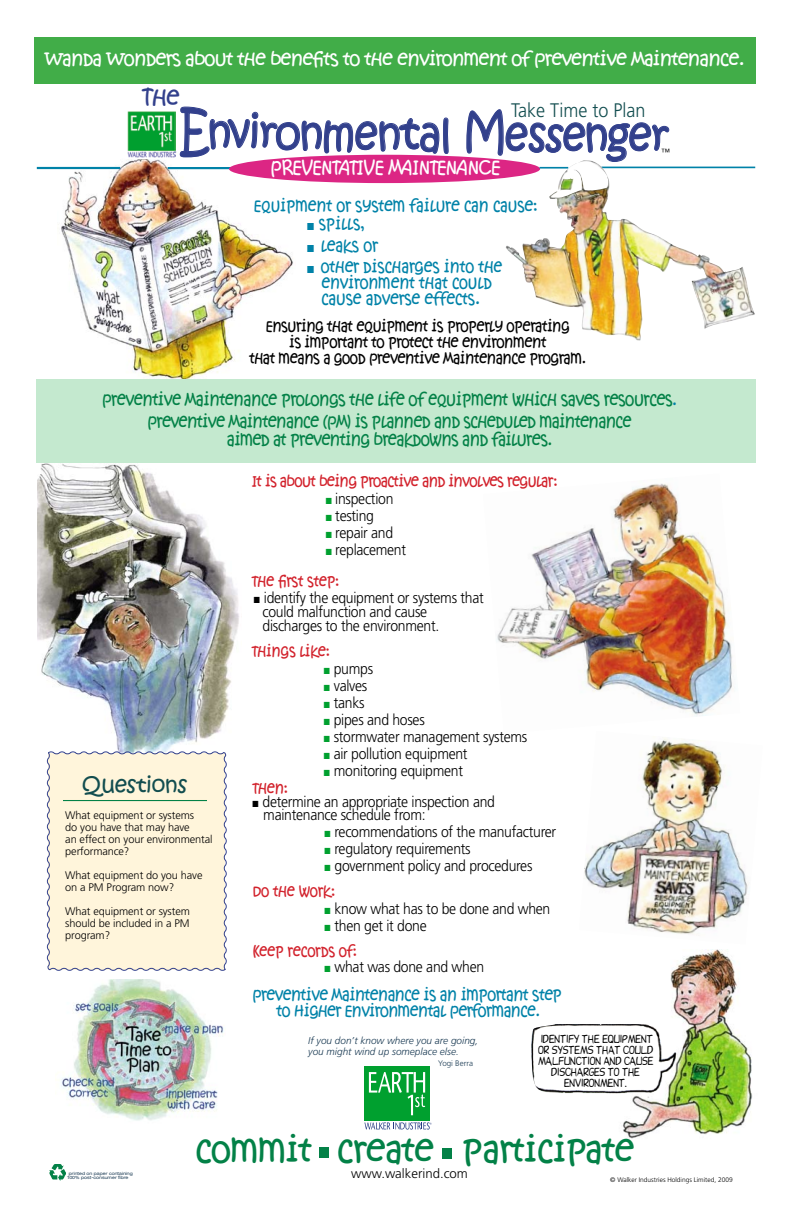
<style>
.page{position:relative;width:792px;height:1224px;background:#fff}
.page>*{position:absolute;margin:0;border:0;box-sizing:border-box;transform-origin:0 0}
.t1{font:44.9px "Kristen ITC";letter-spacing:-.04em;color:#32408c;scale:.93 1}
.t2{font:36.3px "Kristen Not So ITC";letter-spacing:-.02em;color:#038147}
.t3{font:24.8px "Kristen Not So ITC";color:#32408c}
.t4{font:22px "Kristen Not So ITC";letter-spacing:-.03em;color:#fff;scale:.9 1}
.t5{font:22px "Kristen ITC";letter-spacing:-.02em;color:#124d4f}
.t6{font:20px "Kristen Not So ITC";letter-spacing:-.04em;color:#fff}
.t7{font:300 19.6px "Frutiger";color:#124d4f;scale:.92 1}
.t8{font:18.4px/21.2px "Kristen Not So ITC";letter-spacing:-.04em;color:#038147;text-align:center;scale:.91 1}
.t9{font:17.7px/16.1px "Kristen Not So ITC";letter-spacing:-.01em;color:#0082a8;text-align:center;scale:.91 1}
.t10{font:17.6px/16px "Kristen Not So ITC";letter-spacing:-.03em;color:#0082a8;text-align:center;scale:.91 1}
.t11{font:16.5px/16px "Kristen Not So ITC";letter-spacing:-.03em;color:#000;text-align:center;scale:.91 1}
.t12{font:16.5px "Kristen Not So ITC";letter-spacing:-.02em;color:#d2222c;scale:.91 1}
.t13{font:16.5px "Kristen Not So ITC";letter-spacing:-.04em;color:#d2222c;scale:.91 1}
.t14{font:16.5px "Kristen ITC";color:#fff}
.t15{font:300 15.4px/14px "Frutiger";letter-spacing:-.02em;color:#000;scale:.91 1}
.t16{font:300 13.2px "Frutiger";color:#000}
.t17{font:12px/11px "Comix";letter-spacing:-.02em;color:#000;text-align:center}
.t18{font:300 11px/12px "Frutiger";letter-spacing:-.01em;color:#000}
.t19{font:italic 300 10px/11px "Frutiger";color:#1b3b54}
.t20{font:300 9px "Frutiger";color:#000}
.t21{font:300 8px "Frutiger";color:#1b3b54}
.t22{font:300 6.6px "Frutiger";color:#000}
.t23{font:expanded 4.4px/4.4px "Helvetica Neue";color:#1b3b54}
.t24{font:300 2.7px "Frutiger";color:#32408c}
.s1{font-size:27.2px}
.s2{font-size:57.3px}
.s3{font-size:41.6px}
.s4{font-size:49.5px}
.s5{font-size:47.9px}
.s6{font-size:42.4px}
.s7{font-size:47px}
.s8{font-size:19px}
.s9{color:#0082a8}
.s10{color:#00a02f}
</style>
<div class="page">
<img style="left:584px;top:738px;width:164px;height:196px">
<img style="left:497px;top:483px;width:235px;height:233px">
<img style="left:622px;top:950px;width:131px;height:189px">
<img style="left:57px;top:158px;width:239px;height:222px">
<img style="left:37px;top:464px;width:202px;height:287px">
<div style="left:36px;top:380px;width:720px;height:84px;background:#c4e9cf"></div>
<img style="left:61px;top:979px;width:163px;height:142px">
<img style="left:49px;top:1165px;width:16px;height:16px">
<div style="left:46px;top:751px;width:181px;height:220px;background:#fff5db"></div>
<hr style="left:63px;top:800px;width:144px;height:1px;background:#038147">
<img style="left:531px;top:1024px;width:145px;height:72px">
<svg style="left:179px;top:106px;width:270px;height:52px"></svg>
<svg style="left:466px;top:109px;width:204px;height:51px"></svg>
<div style="left:34px;top:37px;width:722px;height:46px;background:#41ad48"></div>
<hr style="left:168px;top:167px;width:117px;height:2px;background:#0082a8">
<svg style="left:125px;top:111px;width:52px;height:48px"></svg>
<img style="left:127px;top:111px;width:48px;height:47px">
<div style="left:229px;top:155px;width:311px;height:28px;background:#dc2684;border-radius:50%"></div>
<div style="left:364px;top:1066px;width:66px;height:55px;background:#00a02f"></div>
<svg style="left:369px;top:1072px;width:56px;height:43px"></svg>
<svg style="left:365px;top:1122px;width:67px;height:8px"></svg>
<div style="left:442px;top:1148px;width:10px;height:11px;background:#038147"></div>
<div style="left:319px;top:1147px;width:10px;height:11px;background:#038147"></div>
<img style="left:506px;top:160px;width:249px;height:181px">
<hr style="left:540px;top:167px;width:28px;height:2px;background:#0082a8">
<hr style="left:37px;top:167px;width:83px;height:2px;background:#0082a8">
<p class="t6" style="left:44px;top:46px;width:702px">Wanda Wonders about the benefits to the environment of Preventive Maintenance.</p>
<p class="t14" style="left:187px;top:57px;width:413px">Wanda wonders how we are part of nature’s cycles.</p>
<h3 class="t3" style="left:142px;top:82px;width:39px"><span class="s1">T</span>he</h3>
<p class="t7" style="left:511px;top:99px;width:148px">Take Time to Plan</p>
<h1 class="t1" style="left:180px;top:104px;width:528px"><span class="s2">E</span>n<span class="s3">v</span>ironmen<span class="s4">t</span>al <span class="s5">M</span>es<span class="s6">s</span>en<span class="s7">g</span>er</h1>
<p class="t24" style="left:174px;top:151px;width:4px">®</p>
<p class="t20" style="left:661px;top:147px;width:10px">™</p>
<h3 class="t4" style="left:271px;top:154px;width:256px">Preventative maintenance</h3>
<p class="t9" style="left:254px;top:198px;width:314px">Equipment or system failure can cause:</p>
<p class="t9" style="left:307px;top:217px;width:65px">■ spills,</p>
<p class="t9" style="left:307px;top:238px;width:80px">■ leaks or</p>
<p class="t9" style="left:307px;top:260px;width:216px">■ other discharges into the environment that could cause adverse effects<span class="s8">.</span></p>
<p class="t11" style="left:249px;top:319px;width:372px">Ensuring that equipment is properly operating<br>is important to protect the environment<br>that means a good Preventive Maintenance program.</p>
<p class="t8" style="left:102px;top:390px;width:634px">Preventive Maintenance prolongs the life of equipment which saves resources<span class="s9">.<br></span>Preventive Maintenance (PM) is planned and scheduled maintenance</p>
<p class="t8" style="left:227px;top:429px;width:359px">aimed at preventing breakdowns and failures.</p>
<h3 class="t5" style="left:82px;top:770px;width:107px">Questions</h3>
<p class="t18" style="left:65px;top:809px;width:149px">What equipment or systems<br>do you have that may have<br>an effect on your environmental performance?</p>
<p class="t18" style="left:65px;top:869px;width:139px">What equipment do you have on a PM Program now?</p>
<p class="t18" style="left:65px;top:905px;width:126px;text-align:justify">What equipment or system should be included in a PM program?</p>
<p class="t13" style="left:252px;top:471px;width:338px">It is about being proactive and involves regular:</p>
<p class="t15" style="left:326px;top:492px;width:76px"><span class="s10">■</span> inspection</p>
<p class="t15" style="left:326px;top:509px;width:55px"><span class="s10">■</span> testing</p>
<p class="t15" style="left:326px;top:526px;width:76px"><span class="s10">■</span> repair and</p>
<p class="t15" style="left:326px;top:543px;width:90px"><span class="s10">■</span> replacement</p>
<p class="t12" style="left:252px;top:571px;width:98px">The first step:</p>
<p class="t15" style="left:263px;top:591px;width:245px;text-indent:-9px">■ identify the equipment or systems that could malfunction and cause discharges to the environment.</p>
<p class="t12" style="left:252px;top:641px;width:88px">Things like:</p>
<p class="t15" style="left:324px;top:662px;width:56px"><span class="s10">■</span> pumps</p>
<p class="t15" style="left:324px;top:679px;width:49px"><span class="s10">■</span> valves</p>
<p class="t15" style="left:324px;top:696px;width:46px"><span class="s10">■</span> tanks</p>
<p class="t15" style="left:324px;top:713px;width:113px"><span class="s10">■</span> pipes and hoses</p>
<p class="t15" style="left:324px;top:730px;width:225px"><span class="s10">■</span> stormwater management systems</p>
<p class="t15" style="left:324px;top:747px;width:160px"><span class="s10">■</span> air pollution equipment</p>
<p class="t15" style="left:324px;top:764px;width:155px"><span class="s10">■</span> monitoring equipment</p>
<p class="t12" style="left:252px;top:778px;width:41px">Then:</p>
<p class="t15" style="left:263px;top:795px;width:256px;line-height:13px;text-indent:-11px">■ determine an appropriate inspection and maintenance schedule from:</p>
<p class="t15" style="left:324px;top:824px;width:256px"><span class="s10">■</span> recommendations of the manufacturer</p>
<p class="t15" style="left:324px;top:841px;width:162px"><span class="s10">■</span> regulatory requirements</p>
<p class="t15" style="left:324px;top:858px;width:230px"><span class="s10">■</span> government policy and procedures</p>
<p class="t12" style="left:252px;top:881px;width:93px">Do the work:</p>
<p class="t15" style="left:324px;top:901px;width:250px"><span class="s10">■</span> know what has to be done and when</p>
<p class="t15" style="left:324px;top:918px;width:114px"><span class="s10">■</span> then get it done</p>
<p class="t12" style="left:252px;top:941px;width:117px">Keep records of:</p>
<p class="t15" style="left:324px;top:959px;width:177px"><span class="s10">■</span> what was done and when</p>
<p class="t10" style="left:252px;top:987px;width:342px">Preventive Maintenance is an important step to Higher Environmental Performance.</p>
<p class="t19" style="left:308px;top:1035px;width:172px">If you don’t know where you are going, you might wind up someplace else.</p>
<p class="t21" style="left:438px;top:1058px;width:36px">Yogi Berra</p>
<p class="t17" style="left:538px;top:1032px;width:117px">IDENTIFY THE EQUIPMENT<br>OR SYSTEMS THAT COULD<br>MALFUNCTION AND CAUSE<br>DISCHARGES TO THE<br>ENVIRONMENT.</p>
<p class="t23" style="left:67px;top:1171px;width:67px;text-indent:1px">printed on paper containing<br>100% post-consumer fibre</p>
<h2 class="t2" style="left:195px;top:1128px;width:440px">commit create participate</h2>
<p class="t16" style="left:351px;top:1166px;width:118px">www.walkerind.com</p>
<p class="t22" style="left:610px;top:1176px;width:124px">© Walker Industries Holdings Limited, 2009</p>
</div>
